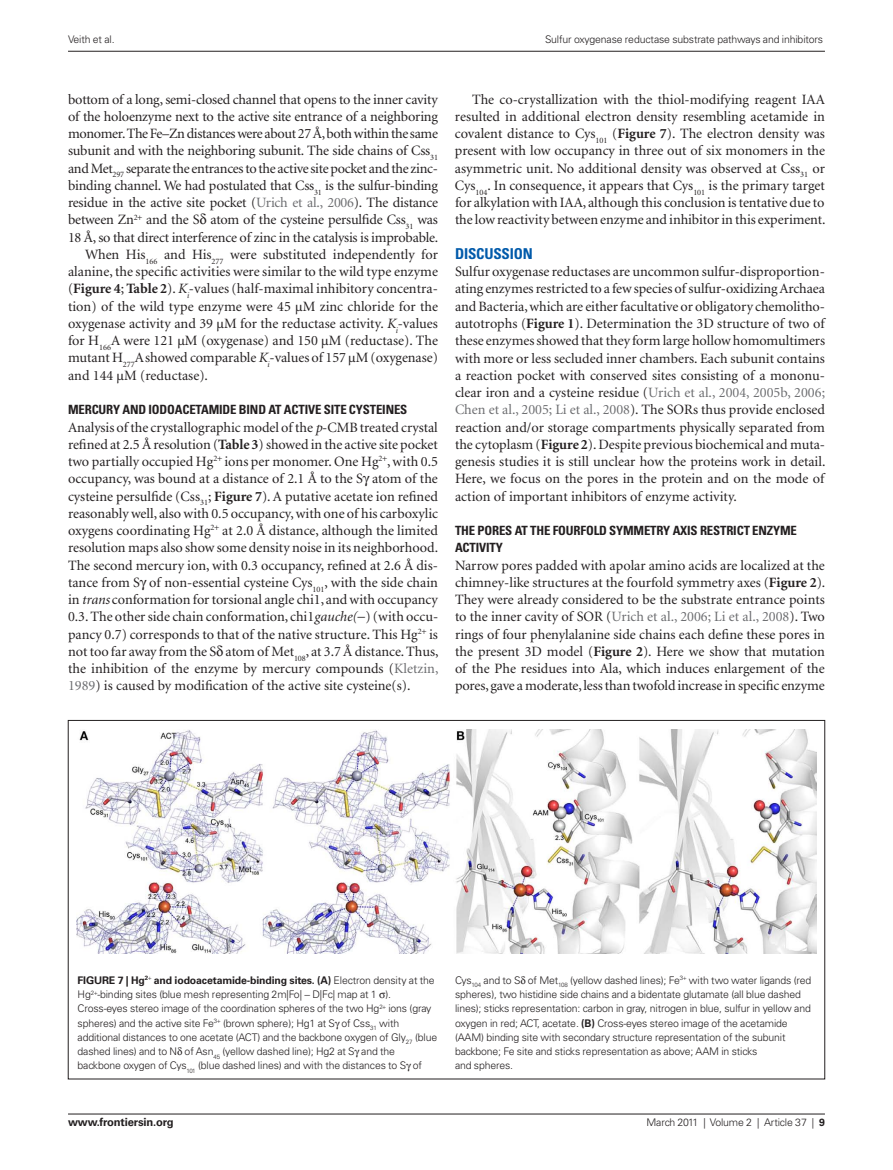
<style>
.page{position:relative;width:893px;height:1170px;background:#fff}
.page>*{position:absolute;margin:0;border:0;box-sizing:border-box;transform-origin:0 0}
.t1{font:700 condensed 15px "Univers";letter-spacing:-.01em;color:#015aaa}
.t2{font:14.25px/17.2px "Minion";letter-spacing:-.01em;color:#231f20;text-align:justify}
.t3{font:700 condensed 12.75px "Univers";letter-spacing:-.01em;color:#231f20}
.t4{font:700 11.25px "Univers";letter-spacing:-.015em;color:#231f20}
.t5{font:300 10.5px/14.2px "Univers";letter-spacing:-.015em;color:#231f20}
.s1{color:#6c6d70}
.s2{font-weight:700}
.s3{font-style:italic}
</style>
<div class="page">
<hr style="left:68px;top:1113px;width:757px;height:1px;background:#231f20">
<hr style="left:68px;top:51px;width:757px;height:1px;background:#231f20">
<img style="left:77px;top:729px;width:739px;height:224px">
<p class="t5" style="left:68px;top:32px;width:48px">Veith et al.</p>
<p class="t5" style="left:545px;top:32px;width:280px">Sulfur oxygenase reductase substrate pathways and inhibitors</p>
<p class="t2" style="left:68px;top:91px;width:371px">bottom of a long, semi-closed channel that opens to the inner cavity</p>
<p class="t2" style="left:68px;top:108px;width:371px">of the holoenzyme next to the active site entrance of a neighboring</p>
<p class="t2" style="left:68px;top:125px;width:371px">monomer. The Fe–Zn distances were about 27Å, both within the same</p>
<p class="t2" style="left:68px;top:143px;width:371px">subunit and with the neighboring subunit. The side chains of Css<sub>31</sub></p>
<p class="t2" style="left:68px;top:160px;width:371px">and Met<sub>297</sub> separate the entrances to the active site pocket and the zinc-</p>
<p class="t2" style="left:68px;top:177px;width:371px">binding channel. We had postulated that Css<sub>31</sub> is the sulfur-binding</p>
<p class="t2" style="left:68px;top:194px;width:371px">residue in the active site pocket (<span class="s1">Urich et al., 2006</span>). The distance</p>
<p class="t2" style="left:68px;top:212px;width:371px">between Zn<sup>2</sup> and the S atom of the cysteine persulfide Css<sub>31</sub> was</p>
<p class="t2" style="left:68px;top:229px;width:372px">18 Å, so that direct interference of zinc in the catalysis is improbable.</p>
<p class="t2" style="left:85px;top:246px;width:354px">When His<sub>166</sub> and His<sub>277</sub> were substituted independently for</p>
<p class="t2" style="left:68px;top:263px;width:371px">alanine, the specific activities were similar to the wild type enzyme</p>
<p class="t2" style="left:68px;top:281px;width:371px">(<span class="s2">Figure 4</span>; <span class="s2">Table 2</span>). <span class="s3">K</span><sub>i</sub>-values (half-maximal inhibitory concentra-</p>
<p class="t2" style="left:68px;top:298px;width:371px">tion) of the wild type enzyme were 45 μM zinc chloride for the</p>
<p class="t2" style="left:68px;top:315px;width:371px">oxygenase activity and 39 μM for the reductase activity. <span class="s3">K</span><sub>i</sub>-values</p>
<p class="t2" style="left:68px;top:332px;width:371px">for H<sub>166</sub>A were 121 μM (oxygenase) and 150 μM (reductase). The</p>
<p class="t2" style="left:68px;top:350px;width:371px">mutant H<sub>277</sub>Ashowed comparable <span class="s3">K</span><sub>i</sub>-values of 157 μM (oxygenase)</p>
<p class="t2" style="left:68px;top:367px;width:141px">and 144 μM (reductase).</p>
<p class="t3" style="left:68px;top:402px;width:341px">MERCURY AND IODOACETAMI DE BIND AT ACTIVE SITE CYSTEINES</p>
<p class="t2" style="left:68px;top:419px;width:372px">Analysis of the crystallographic model of the <span class="s3">p</span>-CMB treated crystal refined at 2.5 Å resolution (<span class="s2">Table 3</span>) showed in the active site pocket two partially occupied Hg<sup>2</sup> ions per monomer. One Hg<sup>2</sup> , with 0.5 occupancy, was bound at a distance of 2.1 Å to the S atom of the cysteine persulfide (Css<sub>31</sub>; <span class="s2">Figure 7</span>). A putative acetate ion refined reasonably well, also with 0.5 occupancy, with one of his carboxylic oxygens coordinating Hg<sup>2</sup> at 2.0 Å distance, although the limited resolution maps also show some density noise in its neighborhood.<br>The second mercury ion, with 0.3 occupancy, refined at 2.6 Å dis&shy;tance from S of non-essential cysteine Cys<sub>101</sub>, with the side chain in <span class="s3">trans</span> conformation for torsional angle chi1, and with occupancy 0.3. The other side chain conformation, chi1<span class="s3">gauche(</span>−) (with occu&shy;pancy 0.7) corresponds to that of the native structure. This Hg<sup>2</sup> is not too far away from the S atom of Met<sub>108</sub>, at 3.7 Å distance. Thus, the inhibition of the enzyme by mercury compounds (<span class="s1">Kletzin, 1989</span>) is caused by modification of the active site cysteine(s).</p>
<p class="t2" style="left:455px;top:91px;width:372px;text-indent:17px">The co-crystallization with the thiol-modifying reagent IAA resulted in additional electron density resembling acetamide in covalent distance to Cys<sub>101</sub> (<span class="s2">Figure 7</span>). The electron density was present with low occupancy in three out of six monomers in the asymmetric unit. No additional density was observed at Css<sub>31</sub> or Cys<sub>104</sub>. In consequence, it appears that Cys<sub>101</sub> is the primary target for alkylation with IAA, although this conclusion is tentative due to the low reactivity between enzyme and inhibitor in this experiment.</p>
<p class="t1" style="left:455px;top:244px;width:79px">DISCUSSION</p>
<p class="t2" style="left:455px;top:263px;width:372px">Sulfur oxygenase reductases are uncommon sulfur-disproportion&shy;ating enzymes restricted to a few species of sulfur-oxidizing Archaea and Bacteria, which are either facultative or obligatory chemolitho&shy;autotrophs (<span class="s2">Figure 1</span>). Determination the 3D structure of two of these enzymes showed that they form large hollow homomultimers with more or less secluded inner chambers. Each subunit contains a reaction pocket with conserved sites consisting of a mononu&shy;clear iron and a cysteine residue (<span class="s1">Urich et al., 2004, 2005b, 2006; Chen et al., 2005; Li et al., 2008</span>). The SORs thus provide enclosed reaction and/or storage compartments physically separated from the cytoplasm (<span class="s2">Figure 2</span>). Despite previous biochemical and muta&shy;genesis studies it is still unclear how the proteins work in detail.<br>Here, we focus on the pores in the protein and on the mode of action of important inhibitors of enzyme activity.</p>
<p class="t3" style="left:455px;top:522px;width:174px">THE PORES AT THE FOURFOLD SYMM</p>
<p class="t3" style="left:644px;top:522px;width:154px">ETRY AXIS RESTRICT ENZYME</p>
<p class="t3" style="left:455px;top:540px;width:49px">ACTIVITY</p>
<p class="t2" style="left:455px;top:557px;width:372px">Narrow pores padded with apolar amino acids are localized at the chimney-like structures at the fourfold symmetry axes (<span class="s2">Figure 2</span>).<br>They were already considered to be the substrate entrance points to the inner cavity of SOR (<span class="s1">Urich et al., 2006; Li et al., 2008</span>). Two rings of four phenylalanine side chains each define these pores in the present 3D model (<span class="s2">Figure 2</span>). Here we show that mutation of the Phe residues into Ala, which induces enlargement of the pores, gave a moderate, less than twofold increase in specific enzyme</p>
<p class="t5" style="left:78px;top:972px;width:361px"><span class="s2">Figure 7 | Hg</span><sup>2</sup> <span class="s2">and iodoacetamide-binding sites. (A)</span> Electron density at the Hg<sup>2</sup> -binding sites (blue mesh representing 2m|Fo| − D|Fc| map at 1 ).<br>Cross-eyes stereo image of the coordination spheres of the two Hg<sup>2</sup> ions (gray spheres) and the active site Fe<sup>3</sup> (brown sphere); Hg1 at S of Css<sub>31</sub> with additional distances to one acetate (ACT) and the backbone oxygen of Gly<sub>27</sub> (blue dashed lines) and to N of Asn<sub>45</sub> (yellow dashed line); Hg2 at S and the backbone oxygen of Cys<sub>101</sub> (blue dashed lines) and with the distances to S of</p>
<p class="t5" style="left:455px;top:972px;width:358px">Cys<sub>104</sub> and to S of Met<sub>108</sub> (yellow dashed lines); Fe<sup>3</sup> with two water ligands (red spheres), two histidine side chains and a bidentate glutamate (all blue dashed lines); sticks representation: carbon in gray, nitrogen in blue, sulfur in yellow and oxygen in red; ACT, acetate. <span class="s2">(B)</span> Cross-eyes stereo image of the acetamide (AAM) binding site with secondary structure representation of the subunit backbone; Fe site and sticks representation as above; AAM in sticks<br>and spheres.</p>
<p class="t4" style="left:68px;top:1115px;width:107px">www.frontiersin.org</p>
<p class="t5" style="left:646px;top:1115px;width:180px">March 2011 | Volume 2 | Article 37 | <span class="s2">9</span></p>
</div>
